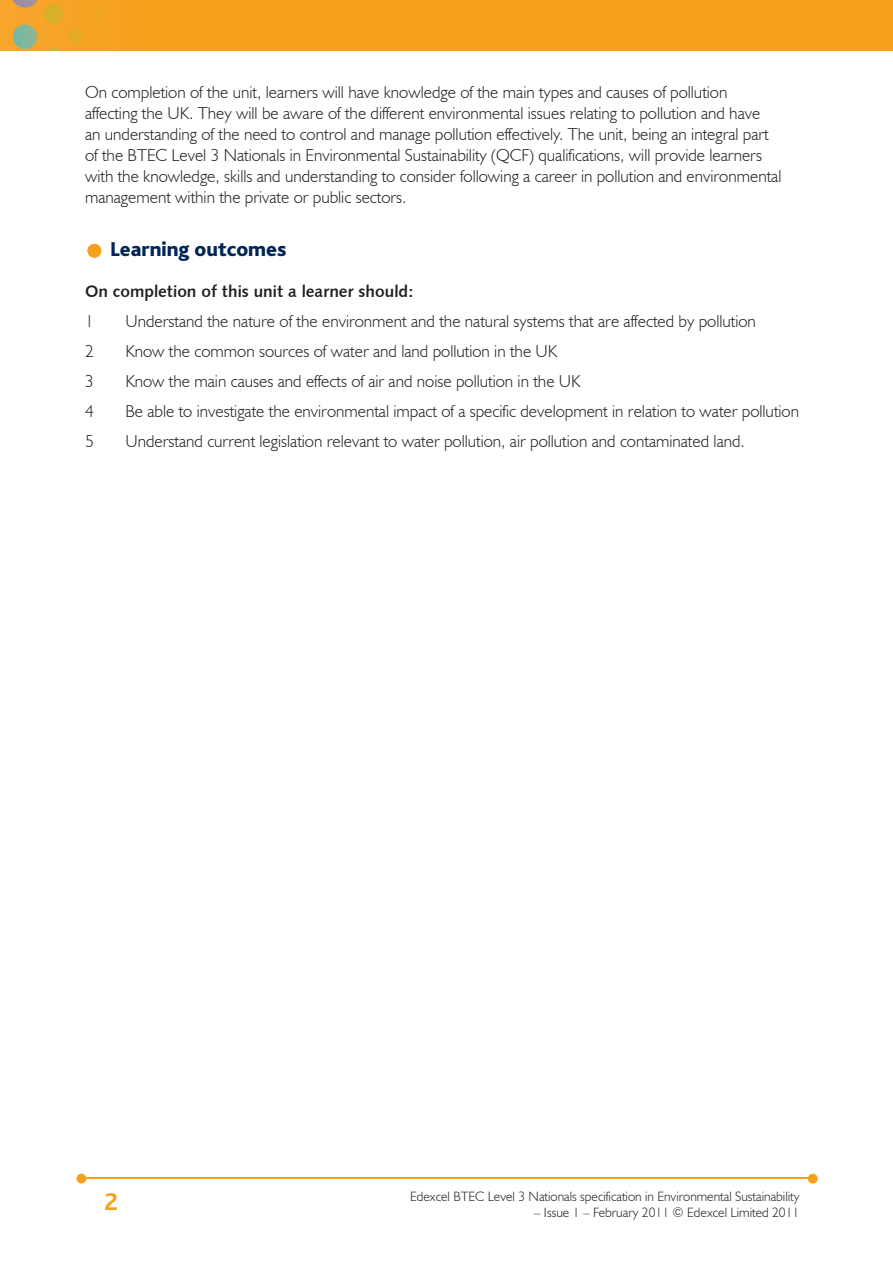
<style>
.page{position:relative;width:893px;height:1263px;background:#fff}
.page>*{position:absolute;margin:0;border:0;box-sizing:border-box;transform-origin:0 0}
.t1{font:700 25.5px "Bliss";color:#f6a01b}
.t2{font:800 21px "Bliss";color:#002556}
.t3{font:300 17.25px/21px "Humanist 521 BT";color:#231f20}
.t4{font:16.5px "Humanist 531 BT Bold A";color:#231f20}
.t5{font:300 13.5px "Humanist 521 BT";color:#231f20}
</style>
<div class="page">
<img style="left:0;top:0;width:893px;height:51px">
<hr style="left:82px;top:1178px;width:728px;height:1px;background:#f6a01b">
<svg style="left:808px;top:1174px;width:10px;height:9px"></svg>
<svg style="left:77px;top:1174px;width:9px;height:9px"></svg>
<svg style="left:88px;top:244px;width:13px;height:13px"></svg>
<p class="t3" style="left:85px;top:81px;width:698px">On completion of the unit, learners will have knowledge of the main types and causes of pollution affecting the UK. They will be aware of the different environmental issues relating to pollution and have<br>an understanding of the need to control and manage pollution effectively. The unit, being an integral part of the BTEC Level 3 Nationals in Environmental Sustainability (QCF) qualifications, will provide learners with the knowledge, skills and understanding to consider following a career in pollution and environmental management within the private or public sectors.</p>
<p class="t2" style="left:111px;top:238px;width:177px">Learning outcomes</p>
<p class="t4" style="left:85px;top:281px;width:330px">On completion of this unit a learner should:</p>
<p class="t3" style="left:85px;top:310px;width:10px">1</p>
<p class="t3" style="left:125px;top:310px;width:632px">Understand the nature of the environment and the natural systems that are affected by pollution</p>
<p class="t3" style="left:85px;top:340px;width:10px">2</p>
<p class="t3" style="left:125px;top:340px;width:433px">Know the common sources of water and land pollution in the UK</p>
<p class="t3" style="left:85px;top:370px;width:10px">3</p>
<p class="t3" style="left:125px;top:370px;width:457px">Know the main causes and effects of air and noise pollution in the UK</p>
<p class="t3" style="left:85px;top:400px;width:10px">4</p>
<p class="t3" style="left:125px;top:400px;width:675px">Be able to investigate the environmental impact of a specific development in relation to water pollution</p>
<p class="t3" style="left:85px;top:430px;width:10px">5</p>
<p class="t3" style="left:125px;top:430px;width:621px">Understand current legislation relevant to water pollution, air pollution and contaminated land.</p>
<h1 class="t1" style="left:104px;top:1189px;width:15px">2</h1>
<p class="t5" style="left:410px;top:1188px;width:391px">Edexcel BTEC Level 3 Nationals specification in Environmental Sustainability</p>
<p class="t5" style="left:534px;top:1204px;width:267px">– Issue 1 – February 2011 © Edexcel Limited 2011</p>
</div>
